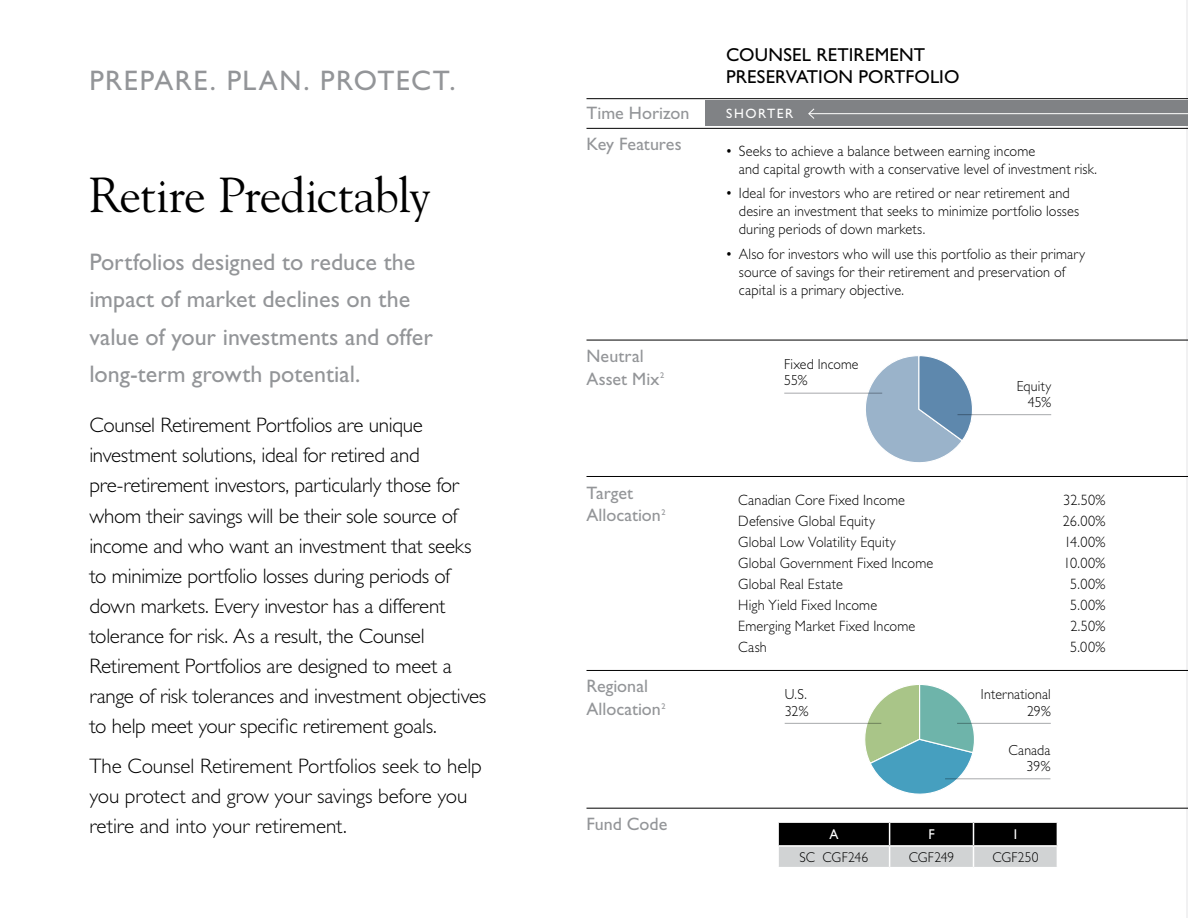
<style>
.page{position:relative;width:1188px;height:918px;background:#fff}
.page>*{position:absolute;margin:0;border:0;box-sizing:border-box;transform-origin:0 0}
.t1{font:48.9px "Goudy Std";letter-spacing:-.02em;color:#000}
.t2{font:28.35px "Gill Sans Std";letter-spacing:.05em;color:#939598}
.t3{font:24px/37.5px "Gill Sans Std";color:#939598}
.t4{font:300 21px/30px "Gill Sans Std";letter-spacing:-.01em;color:#000}
.t5{font:18.75px/22.5px "Gill Sans Std";letter-spacing:.005em;color:#000}
.t6{font:18px/22.5px "Gill Sans Std";color:#939598}
.t7{font:300 15px/18px "Gill Sans Std";letter-spacing:.01em;color:#000;scale:.95 1}
.t8{font:300 14.55px/16.2px "Gill Sans Std";letter-spacing:.01em;color:#000;text-align:right;scale:.95 1}
.t9{font:300 14.25px "Gill Sans Std";letter-spacing:.01em;color:#000;scale:.95 1}
.t10{font:14.25px "Gill Sans Std";color:#fff;scale:.95 1}
.t11{font:13.5px "Gill Sans Std";letter-spacing:.11em;color:#fff}
</style>
<div class="page">
<hr style="left:1187px;top:128px;width:1px;height:790px;background:#f1f1f2">
<hr style="left:1187px;top:0;width:1px;height:129px;background:#f1f1f2">
<svg style="left:778px;top:822px;width:280px;height:45px;background:#6e6f70"></svg>
<svg style="left:865px;top:356px;width:108px;height:107px"></svg>
<hr style="left:784px;top:393px;width:98px;height:1px;background:#a7a9ac">
<hr style="left:958px;top:414px;width:93px;height:1px;background:#a7a9ac">
<div style="left:706px;top:101px;width:482px;height:25px;background:#808285"></div>
<hr style="left:809px;top:113px;width:379px;height:1px;background:#fff">
<svg style="left:808px;top:108px;width:7px;height:11px"></svg>
<svg style="left:864px;top:685px;width:111px;height:109px"></svg>
<hr style="left:957px;top:723px;width:94px;height:1px;background:#a7a9ac">
<hr style="left:785px;top:723px;width:96px;height:1px;background:#a7a9ac">
<hr style="left:945px;top:778px;width:105px;height:1px;background:#a7a9ac">
<hr style="left:586px;top:98px;width:602px;height:1px;background:#000">
<hr style="left:586px;top:128px;width:602px;height:1px;background:#000">
<hr style="left:586px;top:340px;width:602px;height:1px;background:#000">
<hr style="left:586px;top:476px;width:602px;height:1px;background:#000">
<hr style="left:586px;top:670px;width:602px;height:1px;background:#000">
<hr style="left:586px;top:808px;width:602px;height:1px;background:#000">
<h2 class="t2" style="left:89px;top:64px;width:368px">PREPARE. PLAN. PROTECT.</h2>
<h1 class="t1" style="left:89px;top:165px;width:343px">Retire Predictably</h1>
<h3 class="t3" style="left:89px;top:243px;width:345px">Portfolios designed to reduce the impact of market declines on the value of your investments and offer long-term growth potential.</h3>
<p class="t4" style="left:89px;top:411px;width:398px">Counsel Retirement Portfolios are unique investment solutions, ideal for retired and pre-retirement investors, particularly those for whom their savings will be their sole source of income and who want an investment that seeks to minimize portfolio losses during periods of down markets. Every investor has a different tolerance for risk. As a result, the Counsel Retirement Portfolios are designed to meet a range of risk tolerances and investment objectives to help meet your specific retirement goals.</p>
<h3 class="t4" style="left:89px;top:752px;width:394px">The Counsel Retirement Portfolios seek to help you protect and grow your savings before you retire and into your retirement.</h3>
<p class="t6" style="left:586px;top:102px;width:104px">Time Horizon</p>
<p class="t6" style="left:586px;top:133px;width:97px">Key Features</p>
<p class="t6" style="left:586px;top:345px;width:79px">Neutral<br>Asset Mix<sup>2</sup></p>
<p class="t6" style="left:586px;top:481px;width:80px">Target<br>Allocation<sup>2</sup></p>
<p class="t6" style="left:586px;top:675px;width:80px">Regional<br>Allocation<sup>2</sup></p>
<p class="t6" style="left:586px;top:813px;width:82px">Fund Code</p>
<p class="t5" style="left:726px;top:43px;width:235px">COUNSEL RETIREMENT<br>PRESERVATION PORTFOLIO</p>
<p class="t11" style="left:726px;top:106px;width:68px">SHORTER</p>
<p class="t7" style="left:739px;top:142px;width:378px;text-indent:-13px">• Seeks to achieve a balance between earning income<br>and capital growth with a conservative level of investment risk.</p>
<p class="t7" style="left:739px;top:185px;width:360px;text-indent:-13px">• Ideal for investors who are retired or near retirement and desire an investment that seeks to minimize portfolio losses during periods of down markets.</p>
<p class="t7" style="left:739px;top:245px;width:366px;text-indent:-13px">• Also for investors who will use this portfolio as their primary source of savings for their retirement and preservation of capital is a primary objective.</p>
<p class="t8" style="left:784px;top:356px;width:80px;text-align:left">Fixed Income<br>55%</p>
<p class="t8" style="left:1017px;top:378px;width:38px">Equity<br>45%</p>
<p class="t7" style="left:738px;top:491px;width:177px">Canadian Core Fixed Income</p>
<p class="t7" style="left:1063px;top:491px;width:46px">32.50%</p>
<p class="t7" style="left:738px;top:512px;width:145px">Defensive Global Equity</p>
<p class="t7" style="left:1063px;top:512px;width:46px">26.00%</p>
<p class="t7" style="left:738px;top:533px;width:167px">Global Low Volatility Equity</p>
<p class="t7" style="left:1064px;top:533px;width:45px">14.00%</p>
<p class="t7" style="left:738px;top:554px;width:207px">Global Government Fixed Income</p>
<p class="t7" style="left:1064px;top:554px;width:46px">10.00%</p>
<p class="t7" style="left:738px;top:575px;width:112px">Global Real Estate</p>
<p class="t7" style="left:1070px;top:575px;width:39px">5.00%</p>
<p class="t7" style="left:738px;top:596px;width:148px">High Yield Fixed Income</p>
<p class="t7" style="left:1070px;top:596px;width:39px">5.00%</p>
<p class="t7" style="left:738px;top:617px;width:188px">Emerging Market Fixed Income</p>
<p class="t7" style="left:1070px;top:617px;width:38px">2.50%</p>
<p class="t7" style="left:738px;top:638px;width:32px">Cash</p>
<p class="t7" style="left:1070px;top:638px;width:39px">5.00%</p>
<p class="t8" style="left:785px;top:687px;width:27px;text-align:left">U.S.<br>32%</p>
<p class="t8" style="left:981px;top:687px;width:75px">International<br>29%</p>
<p class="t8" style="left:1008px;top:742px;width:46px">Canada<br>39%</p>
<p class="t10" style="left:829px;top:826px;width:11px">A</p>
<p class="t10" style="left:928px;top:826px;width:8px">F</p>
<p class="t10" style="left:1014px;top:826px;width:5px">I</p>
<p class="t9" style="left:799px;top:849px;width:74px">SC CGF246</p>
<p class="t9" style="left:909px;top:849px;width:49px">CGF249</p>
<p class="t9" style="left:992px;top:849px;width:50px">CGF250</p>
</div>
